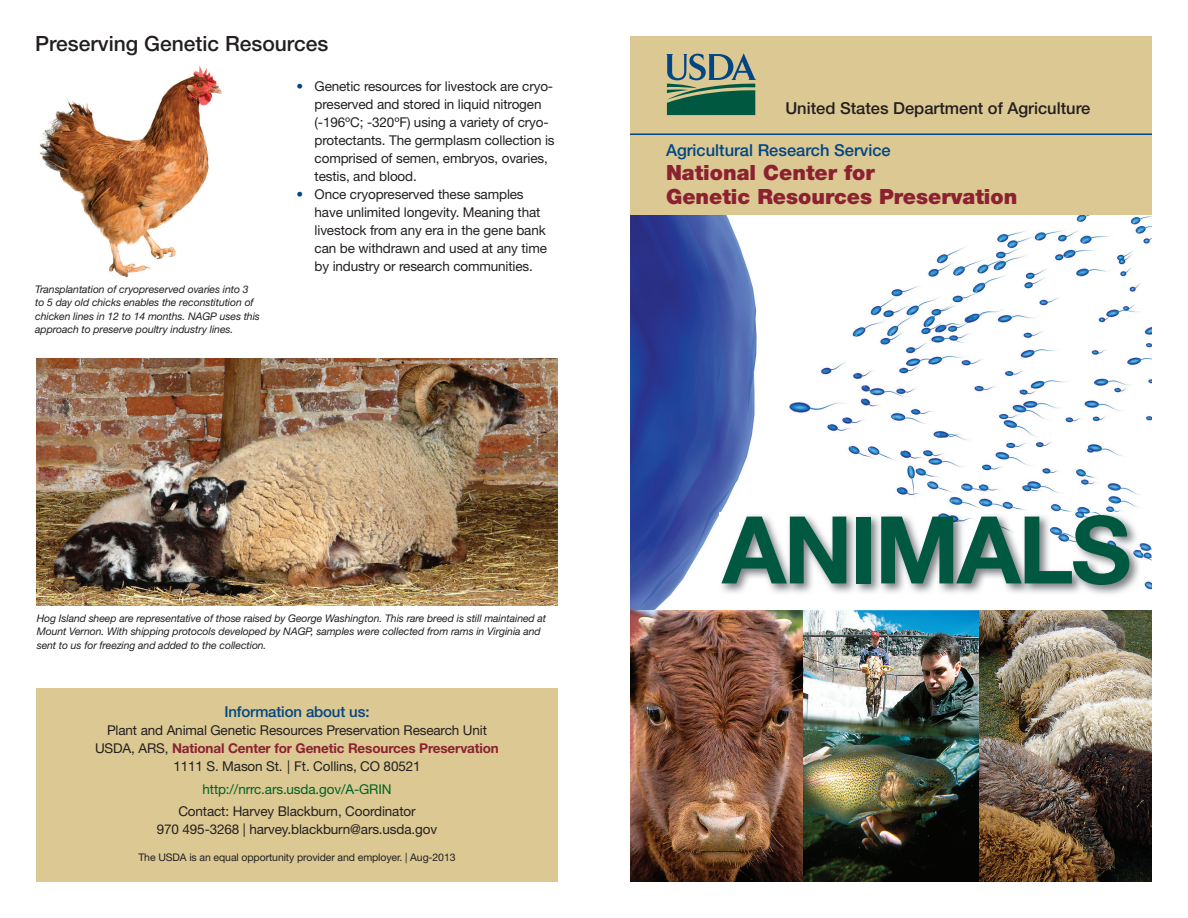
<style>
.page{position:relative;width:1188px;height:918px;background:#fff}
.page>*{position:absolute;margin:0;border:0;box-sizing:border-box;transform-origin:0 0}
.t1{font:700 93.6px "Helvetica Neue LT Std";letter-spacing:-.03em;color:#005840}
.t2{font:900 21px/24px "Helvetica Neue LT Std";color:#8b2131}
.t3{font:500 21px "Helvetica Neue LT Std";color:#231f20}
.t4{font:500 16.5px "Helvetica Neue LT Std";color:#231f20}
.t5{font:500 16.5px "Helvetica Neue LT Std";color:#004684}
.t6{font:500 15px "Helvetica Neue LT Std";letter-spacing:-.01em;color:#004684}
.t7{font:13.5px/18px "Helvetica Neue LT Std";letter-spacing:-.01em;color:#231f20;text-align:center}
.t8{font:13.5px "Helvetica Neue LT Std";letter-spacing:-.01em;color:#006224}
.t9{font:italic 10.5px/13.5px "Helvetica Neue LT Std";letter-spacing:-.01em;color:#231f20}
.t10{font:10.5px "Helvetica Neue LT Std";letter-spacing:-.01em;color:#231f20}
.s1{color:#004684}
.s2{font-weight:700;color:#8b2131}
</style>
<div class="page">
<img style="left:630px;top:610px;width:350px;height:271px">
<img style="left:630px;top:214px;width:522px;height:396px">
<img style="left:719px;top:512px;width:422px;height:84px">
<img style="left:36px;top:358px;width:522px;height:247px">
<img style="left:39px;top:66px;width:183px;height:211px">
<div style="left:36px;top:688px;width:522px;height:194px;background:#dbc893"></div>
<div style="left:630px;top:36px;width:522px;height:178px;background:#dbc893"></div>
<svg style="left:666px;top:53px;width:90px;height:62px"></svg>
<hr style="left:630px;top:134px;width:522px;height:1px;background:#004684">
<img style="left:980px;top:610px;width:172px;height:271px">
<h2 class="t3" style="left:35px;top:31px;width:295px">Preserving Genetic Resources</h2>
<p class="t7" style="left:315px;top:77px;width:242px;text-align:left;text-indent:-18px"><span class="s1">•</span> Genetic resources for livestock are cryo&shy;preserved and stored in liquid nitrogen (-196oC; -320oF) using a variety of cryo&shy;protectants. The germplasm collection is comprised of semen, embryos, ovaries, testis, and blood.</p>
<p class="t7" style="left:315px;top:185px;width:234px;text-align:left;text-indent:-18px"><span class="s1">•</span> Once cryopreserved these samples have unlimited longevity. Meaning that livestock from any era in the gene bank can be withdrawn and used at any time by industry or research communities.</p>
<p class="t9" style="left:35px;top:282px;width:226px">Transplantation of cryopreserved ovaries into 3 to 5 day old chicks enables the reconstitution of chicken lines in 12 to 14 months. NAGP uses this approach to preserve poultry industry lines.</p>
<p class="t9" style="left:37px;top:611px;width:511px">Hog Island sheep are representative of those raised by George Washington. This rare breed is still maintained at<br>Mount Vernon. With shipping protocols developed by NAGP, samples were collected from rams in Virginia and sent to us for freezing and added to the collection.</p>
<p class="t6" style="left:224px;top:703px;width:147px">Information about us:</p>
<p class="t7" style="left:95px;top:721px;width:405px">Plant and Animal Genetic Resources Preservation Research Unit<br>USDA, ARS, <span class="s2">National Center for Genetic Resources Preservation<br></span>1111 S. Mason St. | Ft. Collins, CO 80521</p>
<p class="t8" style="left:203px;top:781px;width:190px">http://nrrc.ars.usda.gov/A-GRIN</p>
<p class="t7" style="left:157px;top:802px;width:282px">Contact: Harvey Blackburn, Coordinator<br>970 495-3268 | harvey.blackburn@ars.usda.gov</p>
<p class="t10" style="left:138px;top:851px;width:319px">The USDA is an equal opportunity provider and employer. | Aug-2013</p>
<p class="t4" style="left:785px;top:98px;width:307px">United States Department of Agriculture</p>
<p class="t5" style="left:666px;top:140px;width:226px">Agricultural Research Service</p>
<h2 class="t2" style="left:666px;top:161px;width:353px">National Center for<br>Genetic Resources Preservation</h2>
<h1 class="t1" style="left:722px;top:492px;width:411px">ANIMALS</h1>
</div>
